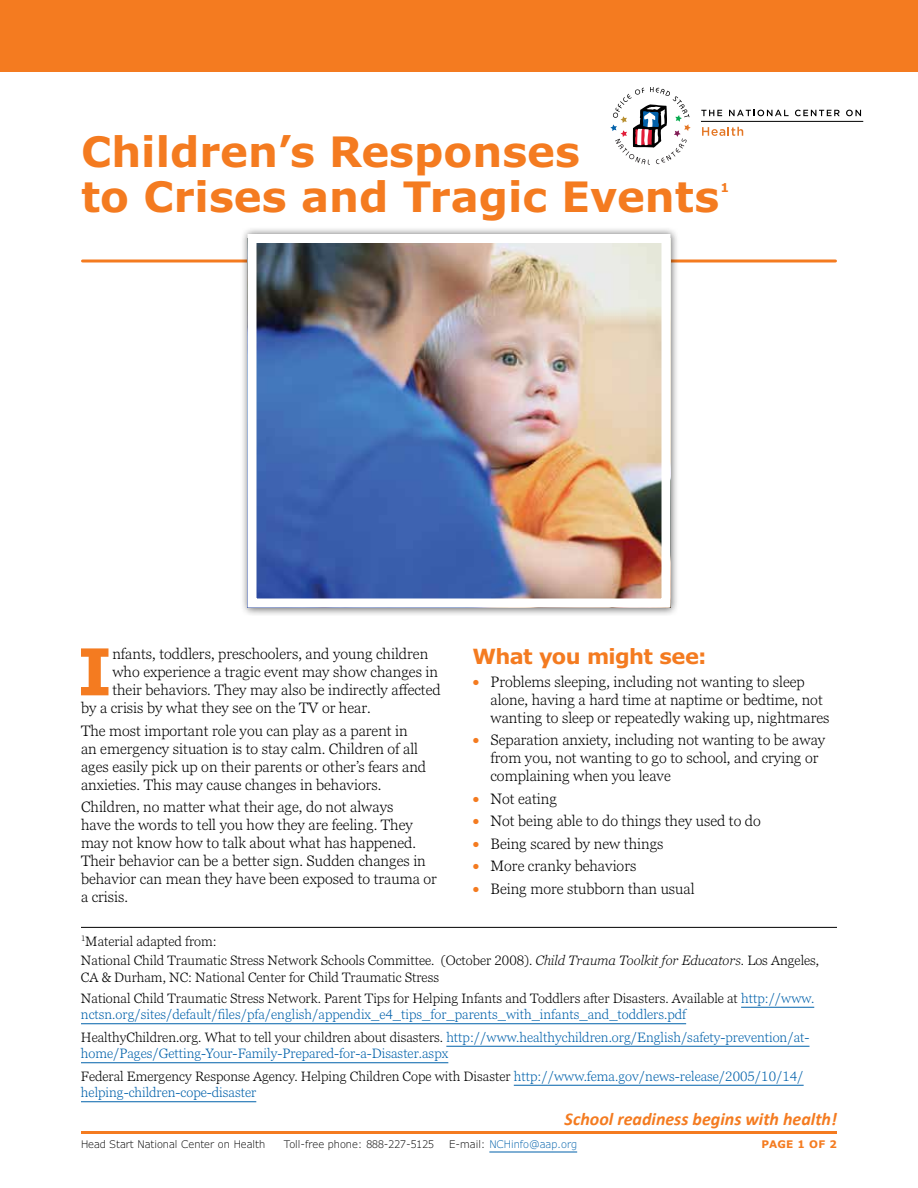
<style>
.page{position:relative;width:918px;height:1188px;background:#fff}
.page>*{position:absolute;margin:0;border:0;box-sizing:border-box;transform-origin:0 0}
.t1{font:700 64.5px "Verdana Pro";color:#f47b20}
.t2{font:700 42px/45px "Verdana Pro";color:#f47b20}
.t3{font:700 21px "Verdana Pro";letter-spacing:-.03em;color:#f47b20}
.t4{font:italic 700 18px "Calibri";color:#f47b20}
.t5{font:300 15px/18px "Georgia Pro";color:#000}
.t6{font:300 13.5px/22.5px "Georgia Pro";color:#0161aa}
.t7{font:300 13.5px/19.5px "Georgia Pro";color:#000}
.t8{font:700 12.3px "Verdana Pro";color:#f47b20}
.t9{font:300 10.5px "Verdana Pro";color:#000}
.t10{font:300 10.5px "Verdana Pro";color:#0161aa}
.t11{font:700 10.5px "Verdana Pro";letter-spacing:.02em;color:#f47b20}
.s1{font-weight:900;color:#f47b20}
.s2{font-style:italic}
.s3{color:#0161aa}
.s4{color:#000}
</style>
<div class="page">
<div style="left:0;top:0;width:918px;height:72px;background:#f47b20"></div>
<hr style="left:81px;top:1131px;width:756px;height:3px;background:#f47b20">
<hr style="left:489px;top:1152px;width:88px;height:1px;background:#0161aa">
<hr style="left:81px;top:927px;width:756px;height:1px;background:#000">
<hr style="left:741px;top:1007px;width:73px;height:1px;background:#0161aa">
<hr style="left:81px;top:1023px;width:605px;height:1px;background:#0161aa">
<hr style="left:446px;top:1046px;width:363px;height:1px;background:#0161aa">
<hr style="left:81px;top:1062px;width:367px;height:1px;background:#0161aa">
<hr style="left:514px;top:1085px;width:290px;height:1px;background:#0161aa">
<hr style="left:81px;top:1101px;width:175px;height:1px;background:#0161aa">
<hr style="left:701px;top:121px;width:162px;height:1px;background:#000">
<svg style="left:701px;top:110px;width:21px;height:6px"></svg>
<svg style="left:729px;top:110px;width:60px;height:6px"></svg>
<svg style="left:795px;top:110px;width:45px;height:6px"></svg>
<svg style="left:846px;top:110px;width:15px;height:6px"></svg>
<svg style="left:702px;top:127px;width:41px;height:9px"></svg>
<svg style="left:610px;top:87px;width:81px;height:78px"></svg>
<hr style="left:82px;top:260px;width:754px;height:2px;background:#f47b20">
<div style="left:240px;top:226px;width:440px;height:390px;background:#000;opacity:.6"></div>
<img style="left:258px;top:238px;width:413px;height:370px">
<div style="left:248px;top:234px;width:422px;height:374px;border:9px solid #fff"></div>
<h1 class="t2" style="left:81px;top:130px;width:640px">Children’s Responses<br>to Crises and Tragic Events</h1>
<h1 class="t8" style="left:720px;top:179px;width:10px">1</h1>
<p class="t1" style="left:77px;top:630px;width:37px">I</p>
<p class="t5" style="left:112px;top:646px;width:317px">nfants, toddlers, preschoolers, and young children</p>
<h2 class="t3" style="left:472px;top:643px;width:236px">What you might see:</h2>
<p class="t5" style="left:490px;top:673px;width:341px;text-indent:-18px"><span class="s1">•</span> Problems sleeping, including not wanting to sleep alone, having a hard time at naptime or bedtime, not wanting to sleep or repeatedly waking up, nightmares</p>
<p class="t5" style="left:490px;top:731px;width:336px;text-indent:-18px"><span class="s1">•</span> Separation anxiety, including not wanting to be away from you, not wanting to go to school, and crying or complaining when you leave</p>
<p class="t5" style="left:472px;top:790px;width:86px"><span class="s1">•</span> Not eating</p>
<p class="t5" style="left:472px;top:812px;width:290px"><span class="s1">•</span> Not being able to do things they used to do</p>
<p class="t5" style="left:472px;top:835px;width:193px"><span class="s1">•</span> Being scared by new things</p>
<p class="t5" style="left:472px;top:857px;width:165px"><span class="s1">•</span> More cranky behaviors</p>
<p class="t5" style="left:472px;top:880px;width:224px"><span class="s1">•</span> Being more stubborn than usual</p>
<p class="t7" style="left:81px;top:932px;width:740px"><sup>1</sup>Material adapted from:<br>National Child Traumatic Stress Network Schools Committee. (October 2008). <span class="s2">Child Trauma Toolkit for Educators.</span> Los Angeles,</p>
<p class="t7" style="left:81px;top:967px;width:735px;line-height:21px">CA &amp; Durham, NC: National Center for Child Traumatic Stress<br>National Child Traumatic Stress Network. Parent Tips for Helping Infants and Toddlers after Disasters. Available at <span class="s3">http://www.</span></p>
<p class="t6" style="left:81px;top:1004px;width:730px">nctsn.org/sites/default/files/pfa/english/appendix_e4_tips_for_parents_with_infants_and_toddlers.pdf<br><span class="s4">HealthyChildren.org. What to tell your children about disasters.</span> http://www.healthychildren.org/English/safety-prevention/at-</p>
<p class="t6" style="left:81px;top:1043px;width:724px">home/Pages/Getting-Your-Family-Prepared-for-a-Disaster.aspx<br><span class="s4">Federal Emergency Response Agency. Helping Children Cope with Disaster</span> http://www.fema.gov/news-release/2005/10/14/</p>
<p class="t6" style="left:81px;top:1082px;width:177px">helping-children-cope-disaster</p>
<p class="t4" style="left:565px;top:1108px;width:274px">School readiness begins with health!</p>
<p class="t9" style="left:81px;top:1137px;width:186px">Head Start National Center on Health</p>
<p class="t9" style="left:284px;top:1137px;width:152px">Toll-free phone: 888-227-5125</p>
<p class="t10" style="left:449px;top:1137px;width:130px"><span class="s4">E-mail:</span> NCHinfo@aap.org</p>
<p class="t11" style="left:762px;top:1137px;width:77px">PAGE 1 OF 2</p>
<p class="t5" style="left:112px;top:664px;width:327px">who experience a tragic event may show changes in</p>
<p class="t5" style="left:112px;top:682px;width:330px">their behaviors. They may also be indirectly affected</p>
<p class="t5" style="left:81px;top:700px;width:291px">by a crisis by what they see on the TV or hear.</p>
<p class="t5" style="left:81px;top:722px;width:347px">The most important role you can play as a parent in an emergency situation is to stay calm. Children of all ages easily pick up on their parents or other’s fears and anxieties. This may cause changes in behaviors.</p>
<p class="t5" style="left:81px;top:799px;width:357px">Children, no matter what their age, do not always<br>have the words to tell you how they are feeling. They may not know how to talk about what has happened.<br>Their behavior can be a better sign. Sudden changes in behavior can mean they have been exposed to trauma or a crisis.</p>
</div>
